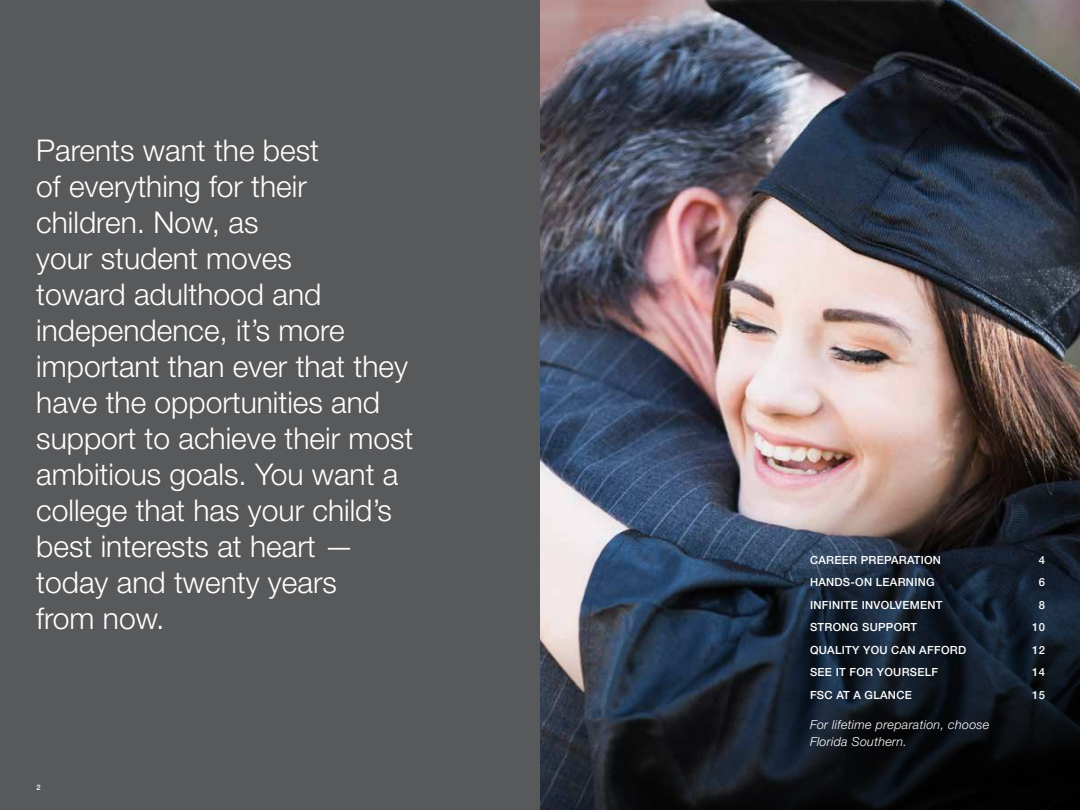
<style>
.page{position:relative;width:1080px;height:810px;background:#fff}
.page>*{position:absolute;margin:0;border:0;box-sizing:border-box;transform-origin:0 0}
.t1{font:300 30px/36px "Helvetica Neue LT Std";color:#fff}
.t2{font:italic 300 12.5px/17.5px "Helvetica Neue LT Std";letter-spacing:.025em;color:#fff}
.t3{font:500 11.25px "Helvetica Neue LT Std";letter-spacing:.025em;color:#fff}
.t4{font:500 7.5px "Helvetica Neue LT Std";color:#fff}
</style>
<div class="page">
<img style="left:540px;top:0;width:540px;height:297px">
<img style="left:540px;top:297px;width:540px;height:513px">
<div style="left:0;top:0;width:540px;height:810px;background:#58595b"></div>
<p class="t1" style="left:36px;top:132px;width:379px">Parents want the best<br>of everything for their children. Now, as<br>your student moves<br>toward adulthood and independence, it’s more important than ever that they have the opportunities and support to achieve their most ambitious goals. You want a college that has your child’s best interests at heart — today and twenty years<br>from now.</p>
<p class="t4" style="left:37px;top:783px;width:6px">2</p>
<p class="t3" style="left:810px;top:553px;width:133px">CAREER PREPARATION</p>
<p class="t3" style="left:1039px;top:553px;width:8px">4</p>
<p class="t3" style="left:810px;top:576px;width:126px">HANDS-ON LEARNING</p>
<p class="t3" style="left:1039px;top:576px;width:8px">6</p>
<p class="t3" style="left:810px;top:598px;width:134px">INFINITE INVOLVEMENT</p>
<p class="t3" style="left:1039px;top:598px;width:8px">8</p>
<p class="t3" style="left:810px;top:621px;width:109px">STRONG SUPPORT</p>
<p class="t3" style="left:1032px;top:621px;width:14px">10</p>
<p class="t3" style="left:810px;top:643px;width:158px">QUALITY YOU CAN AFFORD</p>
<p class="t3" style="left:1032px;top:643px;width:14px">12</p>
<p class="t3" style="left:810px;top:666px;width:130px">SEE IT FOR YOURSELF</p>
<p class="t3" style="left:1032px;top:666px;width:14px">14</p>
<p class="t3" style="left:810px;top:688px;width:103px">FSC AT A GLANCE</p>
<p class="t3" style="left:1032px;top:688px;width:14px">15</p>
<p class="t2" style="left:810px;top:715px;width:181px">For lifetime preparation, choose<br>Florida Southern.</p>
</div>
